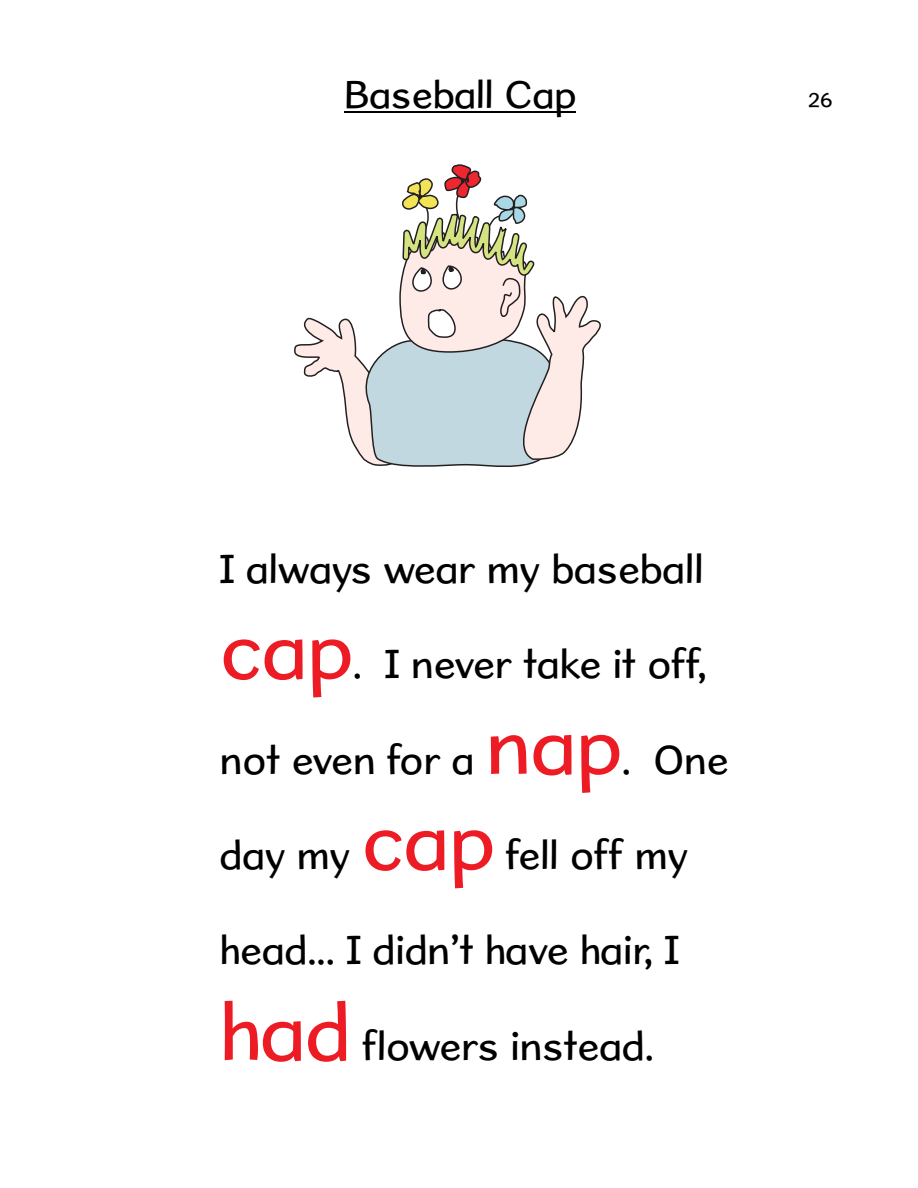
<style>
.page{position:relative;width:918px;height:1188px;background:#fff}
.page>*{position:absolute;margin:0;border:0;box-sizing:border-box;transform-origin:0 0}
.t1{font:81.15px/95.4px "Sweater School Rg";color:#ed1c24}
.t2{font:40.65px "Sweater School Rg";color:#000}
.t3{font:39px "Sweater School Rg";color:#000}
.t4{font:21px "Sweater School Rg";color:#000}
</style>
<div class="page">
<svg style="left:294px;top:111px;width:307px;height:356px"></svg>
<hr style="left:345px;top:112px;width:231px;height:1px;background:#000">
<p class="t3" style="left:345px;top:79px;width:233px">Baseball Cap</p>
<p class="t4" style="left:808px;top:92px;width:26px">26</p>
<p class="t2" style="left:220px;top:552px;width:485px">I always wear my baseball</p>
<h1 class="t1" style="left:220px;top:611px;width:134px">cap</h1>
<p class="t2" style="left:353px;top:648px;width:355px">. I never take it off,</p>
<h1 class="t1" style="left:362px;top:706px;width:262px;text-indent:124px">nap cap</h1>
<p class="t2" style="left:220px;top:743px;width:256px">not even for a</p>
<p class="t2" style="left:622px;top:743px;width:108px">. One</p>
<p class="t2" style="left:220px;top:839px;width:132px">day my</p>
<p class="t2" style="left:506px;top:839px;width:184px">fell off my</p>
<p class="t2" style="left:220px;top:934px;width:461px">head... I didn’t have hair, I</p>
<h1 class="t1" style="left:220px;top:992px;width:133px">had</h1>
<p class="t2" style="left:362px;top:1030px;width:293px">flowers instead.</p>
</div>
